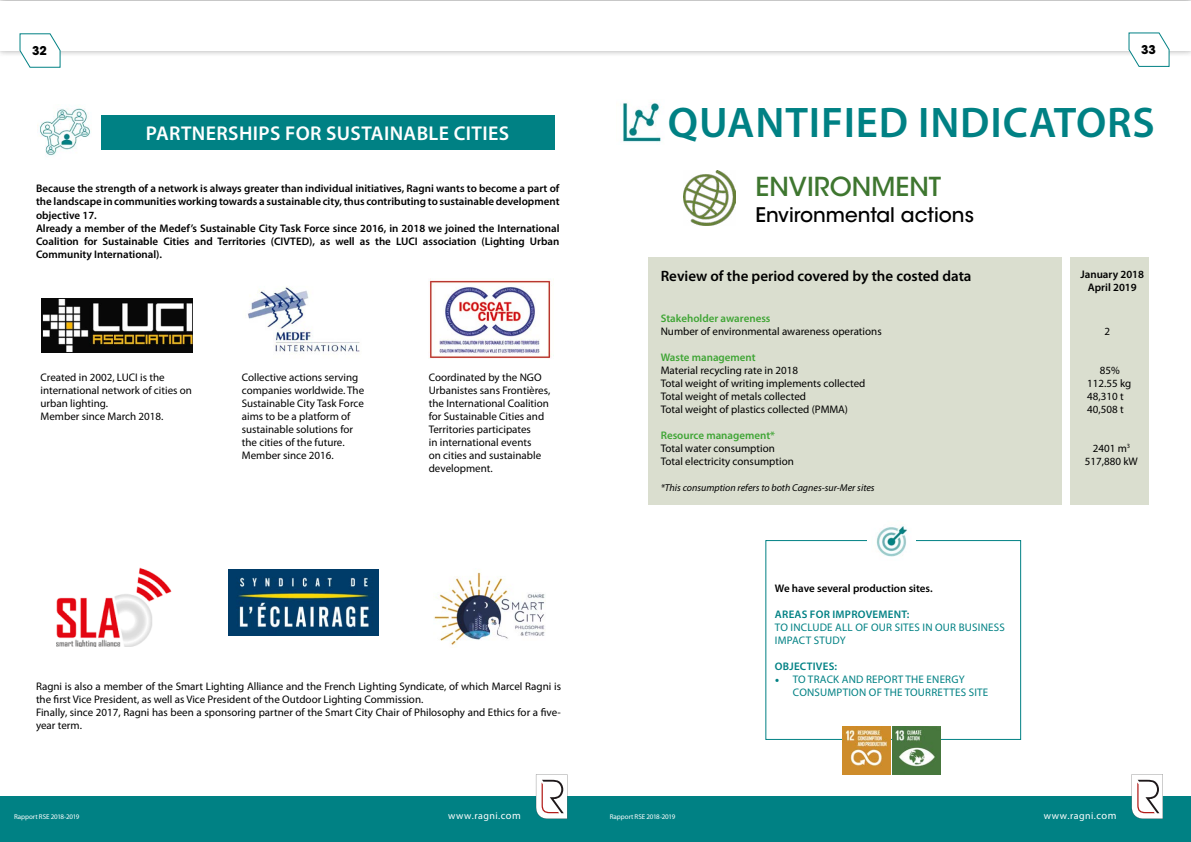
<style>
.page{position:relative;width:1191px;height:842px;background:#fff}
.page>*{position:absolute;margin:0;border:0;box-sizing:border-box;transform-origin:0 0}
.t1{font:600 43px "Myriad Pro";letter-spacing:.02em;color:#008184}
.t2{font:500 26px "ITC Avant Garde Std";color:#3e762f}
.t3{font:600 20px "Myriad Pro";letter-spacing:.02em;color:#fff}
.t4{font:500 20px "ITC Avant Garde Std";color:#000}
.t5{font:600 15px "Myriad Pro";color:#000}
.t6{font:700 12px "ITC Avant Garde Std";color:#000}
.t7{font:11px/13px "Myriad Pro";color:#000}
.t8{font:600 11px/13px "Myriad Pro";color:#000}
.t9{font:11px/13px "Myriad Pro";letter-spacing:.02em;color:#008184}
.t10{font:600 11px "Myriad Pro";color:#3fa535}
.t11{font:600 11px "Myriad Pro";letter-spacing:.02em;color:#008184}
.t12{font:italic 10px "Myriad Pro";color:#000}
.t13{font:9.9px "Myriad Pro";letter-spacing:.05em;color:#fff}
.t14{font:7px "Myriad Pro";letter-spacing:-.01em;color:#fff}
.s1{font-family:"Minion Pro";font-size:12px}
.s2{font-size:10.4px}
</style>
<div class="page">
<div style="left:0;top:797px;width:1191px;height:45px;background:#008184"></div>
<svg style="left:536px;top:774px;width:31px;height:45px"></svg>
<svg style="left:1131px;top:774px;width:32px;height:45px"></svg>
<div style="left:0;top:0;width:1191px;height:58px;background:#000;opacity:.4"></div>
<div style="left:0;top:1px;width:1191px;height:49px;background:#fff"></div>
<svg style="left:19px;top:33px;width:42px;height:35px"></svg>
<svg style="left:1128px;top:32px;width:41px;height:35px"></svg>
<div style="left:1070px;top:258px;width:79px;height:247px;background:#dadecf"></div>
<div style="left:648px;top:258px;width:413px;height:247px;background:#dadecf"></div>
<div style="left:101px;top:115px;width:453px;height:34px;background:#008184"></div>
<img style="left:37px;top:108px;width:54px;height:48px">
<img style="left:41px;top:298px;width:151px;height:55px">
<img style="left:434px;top:572px;width:111px;height:73px">
<img style="left:228px;top:570px;width:151px;height:65px">
<img style="left:56px;top:567px;width:116px;height:80px">
<img style="left:248px;top:286px;width:112px;height:68px">
<img style="left:429px;top:279px;width:122px;height:80px">
<img style="left:620px;top:102px;width:41px;height:40px">
<img style="left:684px;top:171px;width:51px;height:54px">
<div style="left:765px;top:540px;width:256px;height:200px;border:1px solid #008184"></div>
<div style="left:867px;top:516px;width:49px;height:48px;background:#fff"></div>
<img style="left:876px;top:526px;width:31px;height:31px">
<img style="left:843px;top:726px;width:47px;height:48px">
<img style="left:892px;top:726px;width:48px;height:48px">
<p class="t6" style="left:32px;top:43px;width:16px">32</p>
<p class="t6" style="left:1141px;top:42px;width:16px">33</p>
<h3 class="t3" style="left:146px;top:120px;width:365px">PARTNERSHIPS FOR SUSTAINABLE CITIES</h3>
<p class="t8" style="left:36px;top:182px;width:525px">Because the strength of a network is always greater than individual initiatives, Ragni wants to become a part of the landscape in communities working towards a sustainable city, thus contributing to sustainable development objective 17.<br>Already a member of the Medef’s Sustainable City Task Force since 2016, in 2018 we joined the International Coalition for Sustainable Cities and Territories (CIVTED), as well as the LUCI association (Lighting Urban Community International).</p>
<p class="t7" style="left:41px;top:371px;width:153px">Created in 2002, LUCI is the international network of cities on urban lighting.<br>Member since March 2018.</p>
<p class="t7" style="left:242px;top:371px;width:124px">Collective actions serving companies worldwide. The<br>Sustainable City Task Force aims to be a platform of sustainable solutions for the cities of the future.<br>Member since 2016.</p>
<p class="t7" style="left:429px;top:371px;width:123px">Coordinated by the NGO<br>Urbanistes sans Frontières, the International Coalition for Sustainable Cities and<br>Territories participates<br>in international events<br>on cities and sustainable development.</p>
<p class="t7" style="left:36px;top:679px;width:526px">Ragni is also a member of the Smart Lighting Alliance and the French Lighting Syndicate, of which Marcel Ragni is the first Vice President, as well as Vice President of the Outdoor Lighting Commission.<br>Finally, since 2017, Ragni has been a sponsoring partner of the Smart City Chair of Philosophy and Ethics for a five&shy;year term.</p>
<h1 class="t1" style="left:668px;top:96px;width:488px">QUANTIFIED INDICATORS</h1>
<h2 class="t2" style="left:755px;top:170px;width:187px">ENVIRONMENT</h2>
<h3 class="t4" style="left:755px;top:202px;width:220px">Environmental actions</h3>
<h3 class="t5" style="left:660px;top:266px;width:312px">Review of the period covered by the costed data</h3>
<p class="t8" style="left:1080px;top:268px;width:65px;text-align:center">January 2018<br>April 2019</p>
<p class="t10" style="left:660px;top:311px;width:111px">Stakeholder awareness</p>
<p class="t7" style="left:660px;top:324px;width:222px">Number of environmental awareness operations</p>
<p class="t7" style="left:1104px;top:324px;width:7px">2</p>
<p class="t10" style="left:660px;top:350px;width:96px">Waste management</p>
<p class="t7" style="left:660px;top:363px;width:139px">Material recycling rate in 2018</p>
<p class="t7" style="left:1099px;top:363px;width:21px">85%</p>
<p class="t7" style="left:660px;top:376px;width:206px">Total weight of writing implements collected</p>
<p class="t7" style="left:1087px;top:376px;width:46px">112.55 kg</p>
<p class="t7" style="left:660px;top:389px;width:147px">Total weight of metals collected</p>
<p class="t7" style="left:1087px;top:389px;width:38px">48,310 t</p>
<p class="t7" style="left:660px;top:402px;width:189px">Total weight of plastics collected (PMMA)</p>
<p class="t7" style="left:1087px;top:402px;width:38px">40,508 t</p>
<p class="t10" style="left:660px;top:428px;width:116px">Resource management*</p>
<p class="t7" style="left:660px;top:441px;width:116px">Total water consumption</p>
<p class="t7" style="left:1092px;top:441px;width:39px">2401 m<sup>3</sup></p>
<p class="t7" style="left:660px;top:454px;width:135px">Total electricity consumption</p>
<p class="t7" style="left:1084px;top:454px;width:54px">517,880 kW</p>
<p class="t12" style="left:660px;top:481px;width:215px">*This consumption refers to both Cagnes-sur-Mer sites</p>
<p class="t8" style="left:775px;top:582px;width:159px">We have several production sites.</p>
<p class="t11" style="left:775px;top:607px;width:136px">AREAS FOR IMPROVEMENT:</p>
<p class="t9" style="left:775px;top:621px;width:231px">TO INCLUDE ALL OF OUR SITES IN OUR BUSINESS<br>IMPACT STUDY</p>
<p class="t11" style="left:775px;top:659px;width:64px">OBJECTIVES:</p>
<p class="t9" style="left:793px;top:673px;width:197px;text-indent:-18px"><span class="s1">•</span> TO TRACK AND REPORT THE ENERGY<br>CONSUMPTION OF THE TOURRETTES SITE</p>
<p class="t14" style="left:14px;top:812px;width:67px">Rapport RSE 2018-2019</p>
<p class="t13" style="left:448px;top:809px;width:74px">www.ragni.<span class="s2">com</span></p>
<p class="t14" style="left:610px;top:812px;width:67px">Rapport RSE 2018-2019</p>
<p class="t13" style="left:1043px;top:809px;width:74px">www.ragni.<span class="s2">com</span></p>
</div>
